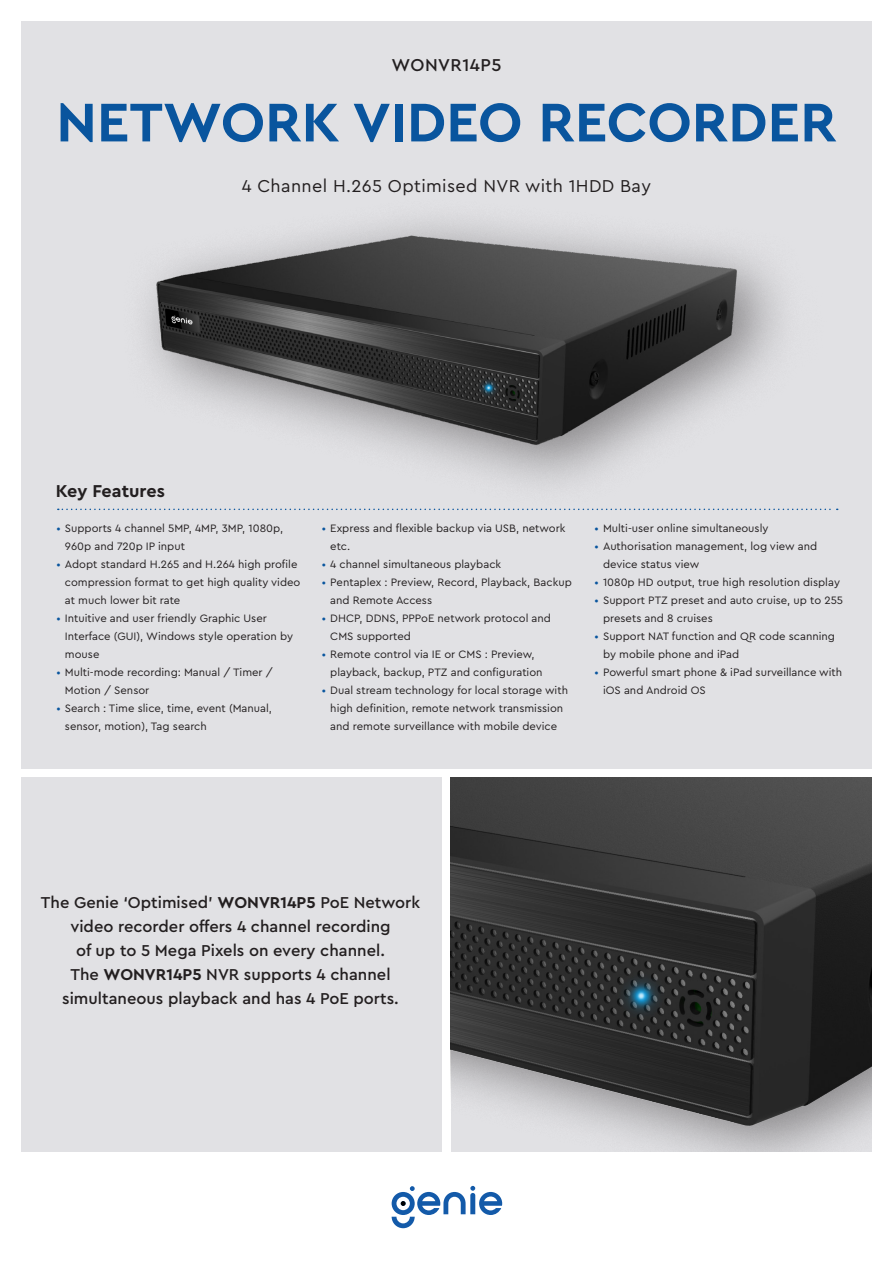
<style>
.page{position:relative;width:893px;height:1263px;background:#fff}
.page>*{position:absolute;margin:0;border:0;box-sizing:border-box;transform-origin:0 0}
.t1{font:700 57px "Cera Pro";color:#09559e}
.t2{font:18px "Cera Pro";letter-spacing:.02em;color:#231f20}
.t3{font:700 18px "Cera Pro";color:#231f20}
.t4{font:500 18px "Cera Pro";letter-spacing:.025em;color:#231f20}
.t5{font:500 16.5px/24px "Cera Pro";color:#231f20;text-align:center}
.t6{font:11.25px/18px "Cera Pro";color:#231f20}
.s1{color:#09559e}
.s2{font-weight:700}
</style>
<div class="page">
<div style="left:21px;top:21px;width:851px;height:748px;background:#e1e1e4"></div>
<div style="left:21px;top:777px;width:421px;height:374px;background:#e1e1e4"></div>
<svg style="left:392px;top:1186px;width:110px;height:42px"></svg>
<svg style="left:58px;top:509px;width:780px;height:1px"></svg>
<div style="left:120px;top:195px;width:711px;height:315px;background:#e1e1e4"></div>
<img style="left:101px;top:219px;width:683px;height:291px">
<img style="left:451px;top:777px;width:421px;height:374px">
<p class="t4" style="left:391px;top:53px;width:111px">WONVR14P5</p>
<p class="t1" style="left:56px;top:84px;width:782px">NETWORK VIDEO RECORDER</p>
<p class="t2" style="left:242px;top:174px;width:411px">4 Channel H.265 Optimised NVR with 1HDD Bay</p>
<p class="t3" style="left:56px;top:479px;width:111px">Key Features</p>
<p class="t6" style="left:65px;top:519px;width:220px;text-indent:-9px"><span class="s1">•</span> Supports 4 channel 5MP, 4MP, 3MP, 1080p,<br>960p and 720p IP input</p>
<p class="t6" style="left:65px;top:555px;width:237px;text-indent:-9px"><span class="s1">•</span> Adopt standard H.265 and H.264 high profile compression format to get high quality video at much lower bit rate</p>
<p class="t6" style="left:65px;top:609px;width:230px;text-indent:-9px"><span class="s1">•</span> Intuitive and user friendly Graphic User<br>Interface (GUI), Windows style operation by mouse</p>
<p class="t6" style="left:65px;top:663px;width:210px;text-indent:-9px"><span class="s1">•</span> Multi-mode recording: Manual / Timer /<br>Motion / Sensor</p>
<p class="t6" style="left:65px;top:699px;width:209px;text-indent:-9px"><span class="s1">•</span> Search : Time slice, time, event (Manual, sensor, motion), Tag search</p>
<p class="t6" style="left:330px;top:519px;width:237px;text-indent:-9px"><span class="s1">•</span> Express and flexible backup via USB, network etc.</p>
<p class="t6" style="left:322px;top:555px;width:181px"><span class="s1">•</span> 4 channel simultaneous playback</p>
<p class="t6" style="left:330px;top:573px;width:243px;text-indent:-9px"><span class="s1">•</span> Pentaplex : Preview, Record, Playback, Backup and Remote Access</p>
<p class="t6" style="left:330px;top:609px;width:222px;text-indent:-9px"><span class="s1">•</span> DHCP, DDNS, PPPoE network protocol and<br>CMS supported</p>
<p class="t6" style="left:330px;top:645px;width:214px;text-indent:-9px"><span class="s1">•</span> Remote control via IE or CMS : Preview, playback, backup, PTZ and configuration</p>
<p class="t6" style="left:322px;top:681px;width:248px;text-align:center"><span class="s1">•</span> Dual stream technology for local storage with high definition, remote network transmission and remote surveillance with mobile device</p>
<p class="t6" style="left:594px;top:519px;width:175px"><span class="s1">•</span> Multi-user online simultaneously</p>
<p class="t6" style="left:603px;top:537px;width:216px;text-indent:-9px"><span class="s1">•</span> Authorisation management, log view and device status view</p>
<p class="t6" style="left:594px;top:573px;width:247px"><span class="s1">•</span> 1080p HD output, true high resolution display</p>
<p class="t6" style="left:603px;top:591px;width:242px;text-indent:-9px"><span class="s1">•</span> Support PTZ preset and auto cruise, up to 255 presets and 8 cruises</p>
<p class="t6" style="left:603px;top:627px;width:233px;text-indent:-9px"><span class="s1">•</span> Support NAT function and QR code scanning by mobile phone and iPad</p>
<p class="t6" style="left:603px;top:663px;width:241px;text-indent:-9px"><span class="s1">•</span> Powerful smart phone &amp; iPad surveillance with iOS and Android OS</p>
<p class="t5" style="left:41px;top:890px;width:381px">The Genie ‘Optimised’ <span class="s2">WONVR14P5</span> PoE Network video recorder offers 4 channel recording<br>of up to 5 Mega Pixels on every channel.<br>The <span class="s2">WONVR14P5</span> NVR supports 4 channel simultaneous playback and has 4 PoE ports.</p>
</div>
